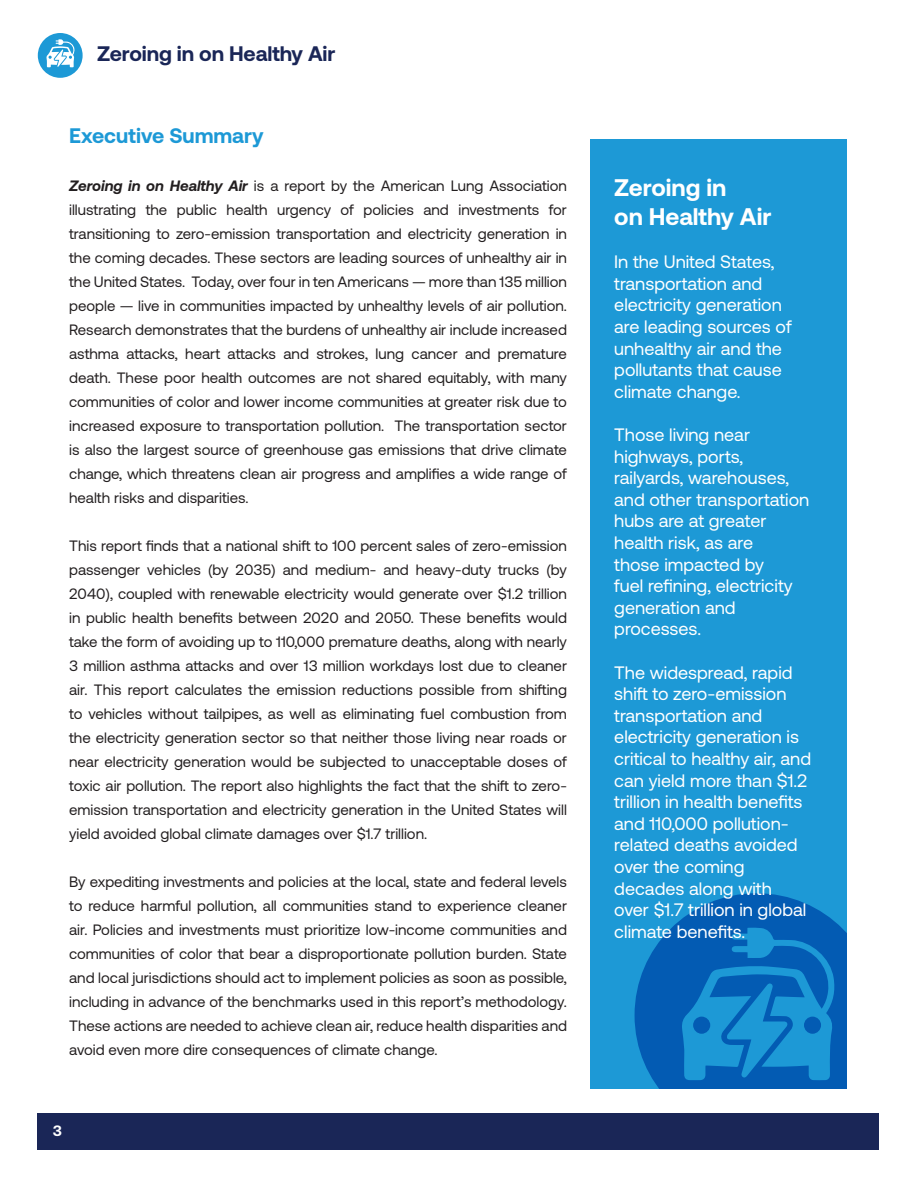
<style>
.page{position:relative;width:918px;height:1188px;background:#fff}
.page>*{position:absolute;margin:0;border:0;box-sizing:border-box;transform-origin:0 0}
.t1{font:700 24px/28.8px "Aeonik";color:#fff}
.t2{font:700 21px "Aeonik";letter-spacing:-.005em;color:#1a2657}
.t3{font:700 21px "Aeonik";color:#1d99d6}
.t4{font:18px/21.6px "Aeonik";color:#fff}
.t5{font:15px/24px "Aeonik";color:#231f20;text-align:justify}
.t6{font:700 15px "Aeonik";color:#fff}
.s1{font-weight:700;font-style:italic}
</style>
<div class="page">
<div style="left:590px;top:139px;width:257px;height:950px;background:#1d99d6"></div>
<svg style="left:635px;top:893px;width:212px;height:196px"></svg>
<div style="left:38px;top:1113px;width:841px;height:37px;background:#1a2657"></div>
<svg style="left:38px;top:33px;width:45px;height:45px"></svg>
<h2 class="t2" style="left:97px;top:42px;width:240px">Zeroing in on Healthy Air</h2>
<h2 class="t3" style="left:69px;top:123px;width:196px">Executive Summary</h2>
<p class="t5" style="left:69px;top:174px;width:499px"><span class="s1">Zeroing in on Healthy Air</span> is a report by the American Lung Association illustrating the public health urgency of policies and investments for transitioning to zero-emission transportation and electricity generation in the coming decades. These sectors are leading sources of unhealthy air in the United States. Today, over four in ten Americans — more than 135 million people — live in communities impacted by unhealthy levels of air pollution.<br>Research demonstrates that the burdens of unhealthy air include increased asthma attacks, heart attacks and strokes, lung cancer and premature death. These poor health outcomes are not shared equitably, with many communities of color and lower income communities at greater risk due to increased exposure to transportation pollution. The transportation sector is also the largest source of greenhouse gas emissions that drive climate change, which threatens clean air progress and amplifies a wide range of health risks and disparities.</p>
<p class="t5" style="left:69px;top:534px;width:499px">This report finds that a national shift to 100 percent sales of zero-emission passenger vehicles (by 2035) and medium- and heavy-duty trucks (by 2040), coupled with renewable electricity would generate over $1.2 trillion in public health benefits between 2020 and 2050. These benefits would take the form of avoiding up to 110,000 premature deaths, along with nearly 3 million asthma attacks and over 13 million workdays lost due to cleaner air. This report calculates the emission reductions possible from shifting to vehicles without tailpipes, as well as eliminating fuel combustion from the electricity generation sector so that neither those living near roads or near electricity generation would be subjected to unacceptable doses of toxic air pollution. The report also highlights the fact that the shift to zero&shy;emission transportation and electricity generation in the United States will yield avoided global climate damages over $1.7 trillion.</p>
<p class="t5" style="left:69px;top:870px;width:499px">By expediting investments and policies at the local, state and federal levels to reduce harmful pollution, all communities stand to experience cleaner air. Policies and investments must prioritize low-income communities and communities of color that bear a disproportionate pollution burden. State and local jurisdictions should act to implement policies as soon as possible, including in advance of the benchmarks used in this report’s methodology.<br>These actions are needed to achieve clean air, reduce health disparities and avoid even more dire consequences of climate change.</p>
<p class="t6" style="left:53px;top:1123px;width:11px">3</p>
<h1 class="t1" style="left:614px;top:173px;width:159px">Zeroing in<br>on Healthy Air</h1>
<p class="t4" style="left:614px;top:251px;width:179px">In the United States, transportation and electricity generation are leading sources of unhealthy air and the pollutants that cause climate change.</p>
<p class="t4" style="left:614px;top:424px;width:197px">Those living near highways, ports, railyards, warehouses, and other transportation hubs are at greater health risk, as are<br>those impacted by<br>fuel refining, electricity generation and processes.</p>
<p class="t4" style="left:614px;top:662px;width:198px">The widespread, rapid shift to zero-emission transportation and electricity generation is critical to healthy air, and can yield more than $1.2 trillion in health benefits and 110,000 pollution&shy;related deaths avoided over the coming decades along with<br>over $1.7 trillion in global climate benefits.</p>
</div>
